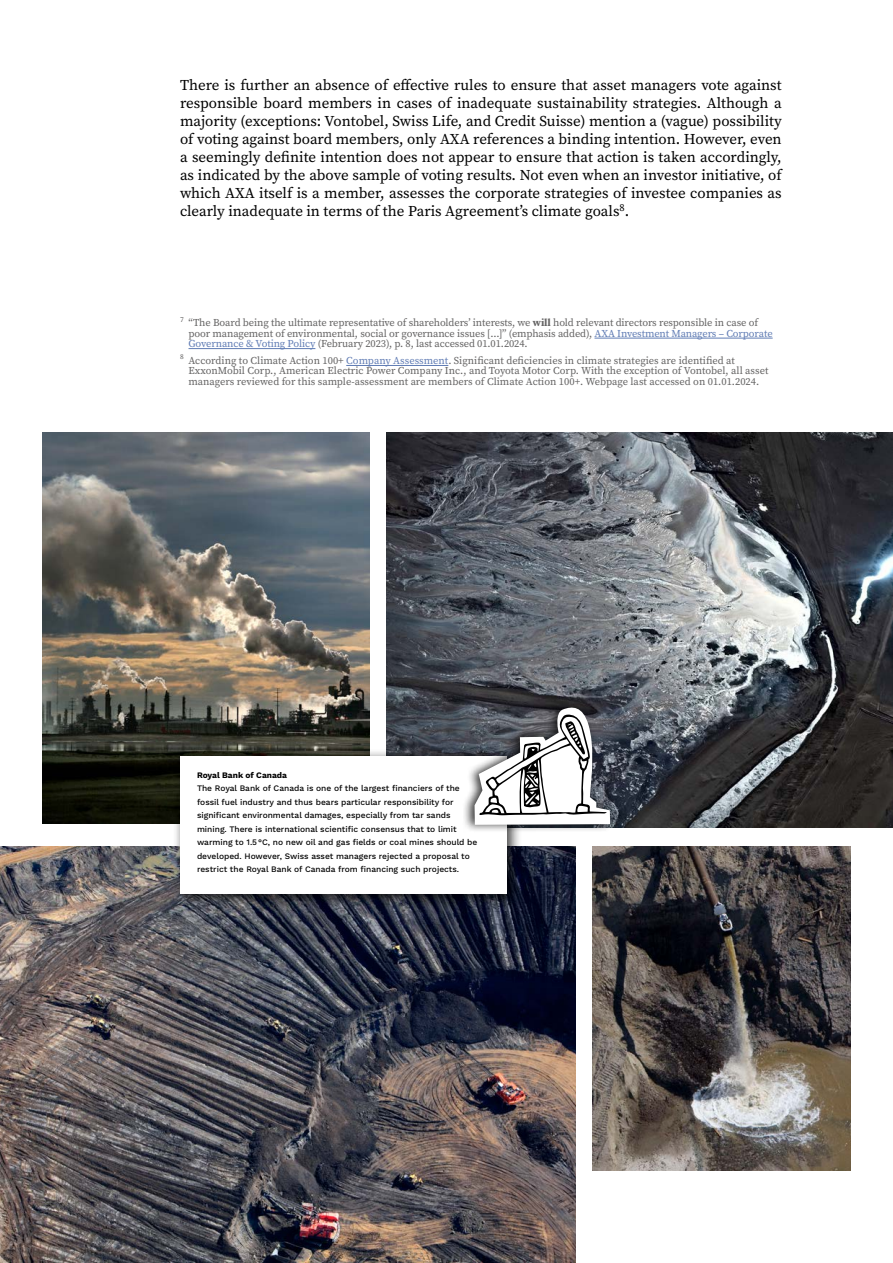
<style>
.page{position:relative;width:893px;height:1263px;background:#fff}
.page>*{position:absolute;margin:0;border:0;box-sizing:border-box;transform-origin:0 0}
.t1{font:15px/18px "Source Serif Pro";color:#000;text-align:justify}
.t2{font:10.5px/10.5px "Source Serif Pro";letter-spacing:-.01em;color:#646363}
.t3{font:500 8.4px/13.5px "Work Sans";color:#000}
.t4{font:700 8.4px "Work Sans";color:#000}
.s1{font-weight:700}
.s2{color:#607cb4}
</style>
<div class="page">
<img style="left:386px;top:432px;width:507px;height:396px">
<img style="left:43px;top:432px;width:326px;height:391px">
<img style="left:0;top:846px;width:575px;height:417px">
<div style="left:173px;top:749px;width:349px;height:160px;background:#000;opacity:.75"></div>
<div style="left:180px;top:756px;width:327px;height:138px;background:#fff"></div>
<img style="left:592px;top:846px;width:258px;height:324px">
<hr style="left:594px;top:338px;width:179px;height:1px;background:#607cb4">
<hr style="left:189px;top:348px;width:126px;height:1px;background:#607cb4">
<hr style="left:346px;top:365px;width:102px;height:1px;background:#607cb4">
<div style="left:462px;top:699px;width:153px;height:135px;background:#000;opacity:.75"></div>
<svg style="left:475px;top:705px;width:135px;height:120px"></svg>
<p class="t1" style="left:180px;top:76px;width:603px">There is further an absence of effective rules to ensure that asset managers vote against responsible board members in cases of inadequate sustainability strategies. Although a majority (exceptions: Vontobel, Swiss Life, and Credit Suisse) mention a (vague) possibility of voting against board members, only AXA references a binding intention. However, even a seemingly definite intention does not appear to ensure that action is taken accordingly, as indicated by the above sample of voting results. Not even when an investor initiative, of which AXA itself is a member, assesses the corporate strategies of investee companies as clearly inadequate in terms of the Paris Agreement’s climate goals<sup>8</sup>.</p>
<p class="t2" style="left:189px;top:317px;width:586px;text-indent:-9px"><sup>7</sup> “The Board being the ultimate representative of shareholders’ interests, we <span class="s1">will</span> hold relevant directors responsible in case of poor management of environmental, social or governance issues [...]” (emphasis added), <span class="s2">AXA Investment Managers – Corporate<br>Governance &amp; Voting Policy</span> (February 2023), p. 8, last accessed 01.01.2024.</p>
<p class="t2" style="left:189px;top:355px;width:581px;text-indent:-9px"><sup>8</sup> According to Climate Action 100+ <span class="s2">Company Assessment</span>. Significant deficiencies in climate strategies are identified at<br>ExxonMobil Corp., American Electric Power Company Inc., and Toyota Motor Corp. With the exception of Vontobel, all asset managers reviewed for this sample-assessment are members of Climate Action 100+. Webpage last accessed on 01.01.2024.</p>
<p class="t4" style="left:197px;top:770px;width:92px">Royal Bank of Canada</p>
<p class="t3" style="left:197px;top:782px;width:282px">The Royal Bank of Canada is one of the largest financiers of the fossil fuel industry and thus bears particular responsibility for significant environmental damages, especially from tar sands mining. There is international scientific consensus that to limit warming to 1.5°C, no new oil and gas fields or coal mines should be developed. However, Swiss asset managers rejected a proposal to restrict the Royal Bank of Canada from financing such projects.</p>
</div>
